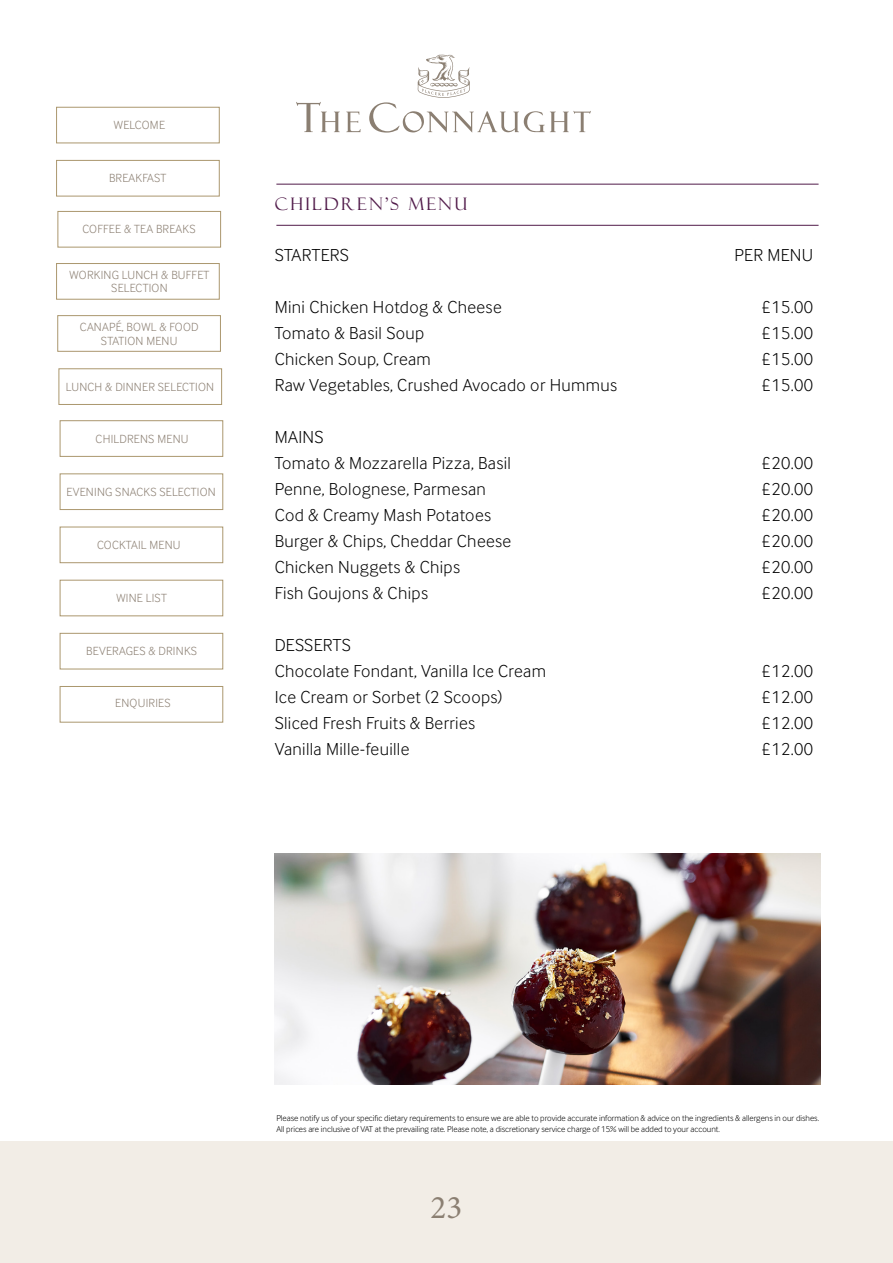
<style>
.page{position:relative;width:893px;height:1263px;background:#fff}
.page>*{position:absolute;margin:0;border:0;box-sizing:border-box;transform-origin:0 0}
.t1{font:33px "Minion Pro";color:#8b7f72}
.t2{font:300 18px/26px "Inter Face";letter-spacing:.02em;color:#000}
.t3{font:17.25px "Felix Titling";letter-spacing:.14em;color:#511b4a}
.t4{font:300 12.15px/13.6px "Inter Face";letter-spacing:.02em;color:#8b7f72;text-align:center}
.t5{font:300 8.7px/10.5px "Inter Face";color:#000}
</style>
<div class="page">
<div style="left:0;top:1142px;width:893px;height:121px;background:#f2ede6"></div>
<svg style="left:369px;top:55px;width:222px;height:78px"></svg>
<svg style="left:346px;top:112px;width:14px;height:20px"></svg>
<svg style="left:297px;top:102px;width:43px;height:30px"></svg>
<hr style="left:276px;top:184px;width:543px;height:1px;background:#511b4a">
<hr style="left:276px;top:225px;width:543px;height:1px;background:#511b4a">
<img style="left:275px;top:854px;width:545px;height:230px">
<div style="left:56px;top:107px;width:163px;height:36px;border:1px solid #ab976e"></div>
<div style="left:56px;top:160px;width:163px;height:36px;border:1px solid #ab976e"></div>
<div style="left:56px;top:263px;width:163px;height:36px;border:1px solid #ab976e"></div>
<div style="left:58px;top:315px;width:163px;height:36px;border:1px solid #ab976e"></div>
<div style="left:59px;top:369px;width:163px;height:36px;border:1px solid #ab976e"></div>
<div style="left:60px;top:420px;width:163px;height:37px;border:1px solid #ab976e"></div>
<div style="left:60px;top:474px;width:163px;height:36px;border:1px solid #ab976e"></div>
<div style="left:60px;top:527px;width:163px;height:36px;border:1px solid #ab976e"></div>
<div style="left:60px;top:580px;width:163px;height:36px;border:1px solid #ab976e"></div>
<div style="left:60px;top:633px;width:163px;height:36px;border:1px solid #ab976e"></div>
<div style="left:60px;top:686px;width:163px;height:36px;border:1px solid #ab976e"></div>
<div style="left:58px;top:211px;width:163px;height:36px;border:1px solid #ab976e"></div>
<p class="t4" style="left:114px;top:118px;width:53px">WELCOME</p>
<p class="t4" style="left:109px;top:171px;width:59px">BREAKFAST</p>
<p class="t4" style="left:82px;top:222px;width:115px">COFFEE &amp; TEA BREAKS</p>
<p class="t4" style="left:70px;top:268px;width:141px">WORKING LUNCH &amp; BUFFET<br>SELECTION</p>
<p class="t4" style="left:80px;top:320px;width:120px">CANAPÉ, BOWL &amp; FOOD<br>STATION MENU</p>
<p class="t4" style="left:66px;top:380px;width:150px">LUNCH &amp; DINNER SELECTION</p>
<p class="t4" style="left:96px;top:432px;width:94px">CHILDRENS MENU</p>
<p class="t4" style="left:67px;top:485px;width:151px">EVENING SNACKS SELECTION</p>
<p class="t4" style="left:97px;top:538px;width:85px">COCKTAIL MENU</p>
<p class="t4" style="left:116px;top:591px;width:52px">WINE LIST</p>
<p class="t4" style="left:86px;top:644px;width:112px">BEVERAGES &amp; DRINKS</p>
<p class="t4" style="left:115px;top:696px;width:57px">ENQUIRIES</p>
<p class="t3" style="left:275px;top:194px;width:194px">CHILDREN’S MENU</p>
<p class="t2" style="left:275px;top:241px;width:76px">STARTERS</p>
<p class="t2" style="left:734px;top:241px;width:80px">PER MENU</p>
<p class="t2" style="left:275px;top:293px;width:229px">Mini Chicken Hotdog &amp; Cheese</p>
<p class="t2" style="left:762px;top:293px;width:53px">£15.00</p>
<p class="t2" style="left:275px;top:319px;width:151px">Tomato &amp; Basil Soup</p>
<p class="t2" style="left:762px;top:319px;width:53px">£15.00</p>
<p class="t2" style="left:275px;top:345px;width:158px">Chicken Soup, Cream</p>
<p class="t2" style="left:762px;top:345px;width:53px">£15.00</p>
<p class="t2" style="left:275px;top:371px;width:344px">Raw Vegetables, Crushed Avocado or Hummus</p>
<p class="t2" style="left:762px;top:371px;width:53px">£15.00</p>
<p class="t2" style="left:275px;top:423px;width:238px">MAINS<br>Tomato &amp; Mozzarella Pizza, Basil</p>
<p class="t2" style="left:762px;top:449px;width:53px">£20.00</p>
<p class="t2" style="left:275px;top:475px;width:213px">Penne, Bolognese, Parmesan</p>
<p class="t2" style="left:762px;top:475px;width:53px">£20.00</p>
<p class="t2" style="left:275px;top:501px;width:218px">Cod &amp; Creamy Mash Potatoes</p>
<p class="t2" style="left:762px;top:501px;width:53px">£20.00</p>
<p class="t2" style="left:275px;top:527px;width:238px">Burger &amp; Chips, Cheddar Cheese</p>
<p class="t2" style="left:762px;top:527px;width:53px">£20.00</p>
<p class="t2" style="left:275px;top:553px;width:187px">Chicken Nuggets &amp; Chips</p>
<p class="t2" style="left:762px;top:553px;width:53px">£20.00</p>
<p class="t2" style="left:275px;top:579px;width:155px">Fish Goujons &amp; Chips</p>
<p class="t2" style="left:762px;top:579px;width:53px">£20.00</p>
<p class="t2" style="left:275px;top:631px;width:273px">DESSERTS<br>Chocolate Fondant, Vanilla Ice Cream</p>
<p class="t2" style="left:762px;top:657px;width:53px">£12.00</p>
<p class="t2" style="left:275px;top:683px;width:229px">Ice Cream or Sorbet (2 Scoops)</p>
<p class="t2" style="left:762px;top:683px;width:53px">£12.00</p>
<p class="t2" style="left:275px;top:710px;width:202px">Sliced Fresh Fruits &amp; Berries</p>
<p class="t2" style="left:762px;top:710px;width:53px">£12.00</p>
<p class="t2" style="left:275px;top:736px;width:136px">Vanilla Mille-feuille</p>
<p class="t2" style="left:762px;top:736px;width:53px">£12.00</p>
<p class="t5" style="left:276px;top:1113px;width:544px">Please notify us of your specific dietary requirements to ensure we are able to provide accurate information &amp; advice on the ingredients &amp; allergens in our dishes.<br>All prices are inclusive of VAT at the prevailing rate. Please note, a discretionary service charge of 15% will be added to your account.</p>
<h1 class="t1" style="left:431px;top:1185px;width:33px">23</h1>
</div>
